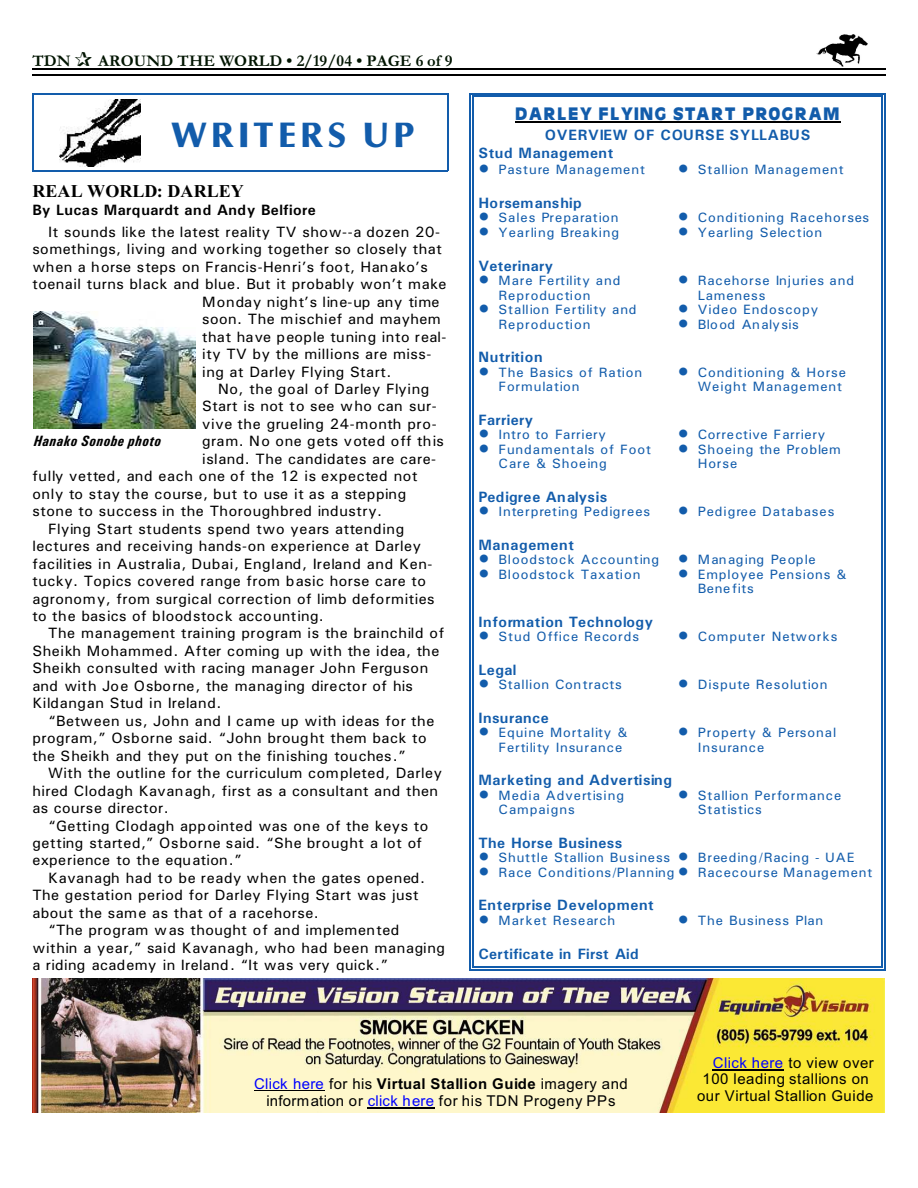
<style>
.page{position:relative;width:918px;height:1188px;background:#fff}
.page>*{position:absolute;margin:0;border:0;box-sizing:border-box;transform-origin:0 0}
.t1{font:800 36px "Optane";letter-spacing:.095em;color:#125cab}
.t2{font:900 18px "Antiquarian";letter-spacing:.065em;color:#125cab}
.t3{font:700 18px "Times New Roman";letter-spacing:.005em;color:#000}
.t4{font:700 16.5px "Garamond";letter-spacing:.005em;color:#001400}
.t5{font:15px "Univers";letter-spacing:.03em;color:#000}
.t6{font:700 15px/18.6px "Univers";letter-spacing:.04em;color:#125cab}
.t7{font:15px/17.4px "Arial";letter-spacing:.035em;color:#000;text-align:center}
.t8{font:15px "Univers";letter-spacing:.01em;color:#000}
.t9{font:700 15px "Univers";letter-spacing:.01em;color:#125cab}
.t10{font:700 15px "Univers";letter-spacing:.025em;color:#000}
.t11{font:15px "Univers";letter-spacing:.06em;color:#000}
.t12{font:italic 700 15px "Univers Condensed";letter-spacing:.025em;color:#000}
.t13{font:13.5px/14.5px "Univers";letter-spacing:.065em;color:#125cab}
.t14{font:13.5px "Univers";letter-spacing:.045em;color:#125cab}
.s1{color:#00f}
.s2{font-weight:700}
</style>
<div class="page">
<img style="left:817px;top:35px;width:51px;height:31px">
<hr style="left:32px;top:68px;width:853px;height:1px;background:#000">
<hr style="left:32px;top:75px;width:853px;height:1px;background:#000">
<img style="left:32px;top:979px;width:852px;height:133px">
<hr style="left:713px;top:1069px;width:71px;height:1px;background:#000">
<hr style="left:254px;top:1090px;width:71px;height:1px;background:#000">
<hr style="left:368px;top:1108px;width:67px;height:1px;background:#000">
<img style="left:59px;top:99px;width:81px;height:68px">
<hr style="left:33px;top:93px;width:1px;height:78px;background:#125cab">
<hr style="left:447px;top:93px;width:1px;height:78px;background:#125cab">
<hr style="left:33px;top:93px;width:415px;height:1px;background:#125cab">
<hr style="left:33px;top:170px;width:415px;height:1px;background:#125cab">
<img style="left:34px;top:311px;width:162px;height:117px">
<hr style="left:515px;top:121px;width:326px;height:1px;background:#000">
<hr style="left:473px;top:96px;width:1px;height:872px;background:#125cab">
<hr style="left:881px;top:96px;width:2px;height:872px;background:#125cab">
<hr style="left:473px;top:96px;width:409px;height:1px;background:#125cab">
<hr style="left:473px;top:967px;width:409px;height:1px;background:#125cab">
<hr style="left:470px;top:93px;width:1px;height:878px;background:#125cab">
<hr style="left:884px;top:93px;width:1px;height:878px;background:#125cab">
<hr style="left:470px;top:93px;width:415px;height:1px;background:#125cab">
<hr style="left:470px;top:970px;width:415px;height:1px;background:#125cab">
<p class="t4" style="left:32px;top:55px;width:40px">TDN</p>
<p class="t4" style="left:98px;top:55px;width:356px">AROUND THE WORLD • 2/19/04 • PAGE 6 of 9</p>
<h1 class="t1" style="left:172px;top:114px;width:245px">WRITERS UP</h1>
<p class="t3" style="left:32px;top:185px;width:213px">REAL WORLD: DARLEY</p>
<p class="t10" style="left:32px;top:204px;width:285px">By Lucas Marquardt and Andy Belfiore</p>
<p class="t5" style="left:48px;top:227px;width:394px">It sounds like the latest reality TV show--a dozen 20-</p>
<p class="t5" style="left:32px;top:244px;width:411px">somethings, living and working together so closely that</p>
<p class="t5" style="left:32px;top:261px;width:397px">when a horse steps on Francis-Henri’s foot, Hanako’s</p>
<p class="t5" style="left:32px;top:279px;width:416px">toenail turns black and blue. But it probably won’t make</p>
<p class="t11" style="left:202px;top:296px;width:239px">Monday night’s line-up any time</p>
<p class="t5" style="left:202px;top:314px;width:240px">soon. The mischief and mayhem</p>
<p class="t8" style="left:202px;top:331px;width:246px">that have people tuning into real-</p>
<p class="t5" style="left:202px;top:349px;width:231px">ity TV by the millions are miss-</p>
<p class="t5" style="left:202px;top:366px;width:191px">ing at Darley Flying Start.</p>
<p class="t5" style="left:218px;top:384px;width:213px">No, the goal of Darley Flying</p>
<p class="t5" style="left:202px;top:401px;width:236px">Start is not to see who can sur-</p>
<p class="t5" style="left:202px;top:419px;width:236px">vive the grueling 24-month pro-</p>
<p class="t8" style="left:202px;top:436px;width:243px">gram. No one gets voted off this</p>
<p class="t5" style="left:202px;top:454px;width:235px">island. The candidates are care-</p>
<p class="t5" style="left:32px;top:471px;width:387px">fully vetted, and each one of the 12 is expected not</p>
<p class="t5" style="left:32px;top:488px;width:376px">only to stay the course, but to use it as a stepping</p>
<p class="t5" style="left:32px;top:506px;width:351px">stone to success in the Thoroughbred industry.</p>
<p class="t5" style="left:48px;top:523px;width:358px">Flying Start students spend two years attending</p>
<p class="t5" style="left:32px;top:541px;width:390px">lectures and receiving hands-on experience at Darley</p>
<p class="t5" style="left:32px;top:558px;width:402px">facilities in Australia, Dubai, England, Ireland and Ken-</p>
<p class="t5" style="left:32px;top:576px;width:395px">tucky. Topics covered range from basic horse care to</p>
<p class="t5" style="left:32px;top:593px;width:404px">agronomy, from surgical correction of limb deformities</p>
<p class="t5" style="left:32px;top:611px;width:293px">to the basics of bloodstock accounting.</p>
<p class="t5" style="left:48px;top:628px;width:398px">The management training program is the brainchild of</p>
<p class="t5" style="left:32px;top:646px;width:409px">Sheikh Mohammed. After coming up with the idea, the</p>
<p class="t5" style="left:32px;top:663px;width:398px">Sheikh consulted with racing manager John Ferguson</p>
<p class="t8" style="left:32px;top:681px;width:382px">and with Joe Osborne, the managing director of his</p>
<p class="t5" style="left:32px;top:698px;width:191px">Kildangan Stud in Ireland.</p>
<p class="t5" style="left:48px;top:715px;width:388px">“Between us, John and I came up with ideas for the</p>
<p class="t5" style="left:32px;top:733px;width:396px">program,” Osborne said. “John brought them back to</p>
<p class="t5" style="left:32px;top:750px;width:375px">the Sheikh and they put on the finishing touches.”</p>
<p class="t5" style="left:48px;top:768px;width:395px">With the outline for the curriculum completed, Darley</p>
<p class="t5" style="left:32px;top:785px;width:407px">hired Clodagh Kavanagh, first as a consultant and then</p>
<p class="t5" style="left:32px;top:803px;width:138px">as course director.</p>
<p class="t5" style="left:48px;top:820px;width:382px">“Getting Clodagh appointed was one of the keys to</p>
<p class="t5" style="left:32px;top:838px;width:391px">getting started,” Osborne said. “She brought a lot of</p>
<p class="t5" style="left:32px;top:855px;width:211px">experience to the equation.”</p>
<p class="t5" style="left:48px;top:873px;width:379px">Kavanagh had to be ready when the gates opened.</p>
<p class="t5" style="left:32px;top:890px;width:388px">The gestation period for Darley Flying Start was just</p>
<p class="t5" style="left:32px;top:907px;width:288px">about the same as that of a racehorse.</p>
<p class="t5" style="left:48px;top:925px;width:353px">“The program was thought of and implemented</p>
<p class="t5" style="left:32px;top:942px;width:414px">within a year,” said Kavanagh, who had been managing</p>
<p class="t5" style="left:32px;top:960px;width:357px">a riding academy in Ireland. “It was very quick.”</p>
<p class="t12" style="left:34px;top:435px;width:129px">Hanako Sonobe photo</p>
<p class="t2" style="left:515px;top:106px;width:327px">DARLEY FLYING START PROGRAM</p>
<p class="t6" style="left:478px;top:127px;width:333px;text-indent:66px">OVERVIEW OF COURSE SYLLABUS<br>Stud Management</p>
<p class="t13" style="left:499px;top:164px;width:148px">Pasture Management</p>
<p class="t13" style="left:698px;top:164px;width:147px">Stallion Management</p>
<p class="t9" style="left:478px;top:198px;width:105px">Horsemanship</p>
<p class="t13" style="left:499px;top:212px;width:122px">Sales Preparation<br>Yearling Breaking</p>
<p class="t13" style="left:698px;top:212px;width:173px">Conditioning Racehorses<br>Yearling Selection</p>
<p class="t6" style="left:478px;top:257px;width:76px">Veterinary</p>
<p class="t13" style="left:499px;top:274px;width:140px">Mare Fertility and<br>Reproduction<br>Stallion Fertility and<br>Reproduction</p>
<p class="t13" style="left:698px;top:274px;width:158px">Racehorse Injuries and<br>Lameness<br>Video Endoscopy<br>Blood Analysis</p>
<p class="t6" style="left:478px;top:349px;width:66px">Nutrition</p>
<p class="t13" style="left:499px;top:366px;width:145px">The Basics of Ration<br>Formulation</p>
<p class="t13" style="left:698px;top:366px;width:150px">Conditioning &amp; Horse<br>Weight Management</p>
<p class="t6" style="left:478px;top:411px;width:56px">Farriery</p>
<p class="t13" style="left:499px;top:428px;width:154px">Intro to Farriery<br>Fundamentals of Foot<br>Care &amp; Shoeing</p>
<p class="t13" style="left:698px;top:428px;width:145px">Corrective Farriery<br>Shoeing the Problem<br>Horse</p>
<p class="t9" style="left:478px;top:491px;width:130px">Pedigree Analysis</p>
<p class="t13" style="left:499px;top:505px;width:153px">Interpreting Pedigrees</p>
<p class="t13" style="left:698px;top:505px;width:138px">Pedigree Databases</p>
<p class="t6" style="left:478px;top:537px;width:97px">Management</p>
<p class="t13" style="left:499px;top:553px;width:162px">Bloodstock Accounting<br>Bloodstock Taxation</p>
<p class="t13" style="left:698px;top:553px;width:150px">Managing People<br>Employee Pensions &amp;<br>Benefits</p>
<p class="t6" style="left:478px;top:614px;width:176px">Information Technology</p>
<p class="t13" style="left:499px;top:630px;width:142px">Stud Office Records</p>
<p class="t13" style="left:698px;top:630px;width:141px">Computer Networks</p>
<p class="t6" style="left:478px;top:662px;width:40px">Legal</p>
<p class="t14" style="left:499px;top:680px;width:125px">Stallion Contracts</p>
<p class="t13" style="left:698px;top:678px;width:131px">Dispute Resolution</p>
<p class="t6" style="left:478px;top:710px;width:72px">Insurance</p>
<p class="t13" style="left:499px;top:727px;width:131px">Equine Mortality &amp;<br>Fertility Insurance</p>
<p class="t13" style="left:698px;top:727px;width:140px">Property &amp; Personal<br>Insurance</p>
<p class="t6" style="left:478px;top:772px;width:195px">Marketing and Advertising</p>
<p class="t13" style="left:499px;top:789px;width:127px">Media Advertising<br>Campaigns</p>
<p class="t13" style="left:698px;top:789px;width:145px">Stallion Performance<br>Statistics</p>
<p class="t6" style="left:478px;top:835px;width:145px">The Horse Business</p>
<p class="t13" style="left:499px;top:852px;width:177px">Shuttle Stallion Business<br>Race Conditions/Planning</p>
<p class="t13" style="left:698px;top:852px;width:176px">Breeding/Racing - UAE<br>Racecourse Management</p>
<p class="t6" style="left:478px;top:897px;width:177px">Enterprise Development</p>
<p class="t13" style="left:499px;top:914px;width:118px">Market Research</p>
<p class="t13" style="left:698px;top:914px;width:127px">The Business Plan</p>
<p class="t9" style="left:478px;top:948px;width:162px">Certificate in First Aid</p>
<p class="t7" style="left:254px;top:1076px;width:375px"><span class="s1">Click here</span> for his <span class="s2">Virtual Stallion Guide</span> imagery and information or <span class="s1">click here</span> for his TDN Progeny PPs</p>
<p class="t7" style="left:713px;top:1055px;width:163px"><span class="s1">Click here</span> to view over</p>
<p class="t7" style="left:703px;top:1072px;width:168px">100 leading stallions on</p>
<p class="t7" style="left:697px;top:1088px;width:178px">our Virtual Stallion Guide</p>
</div>
